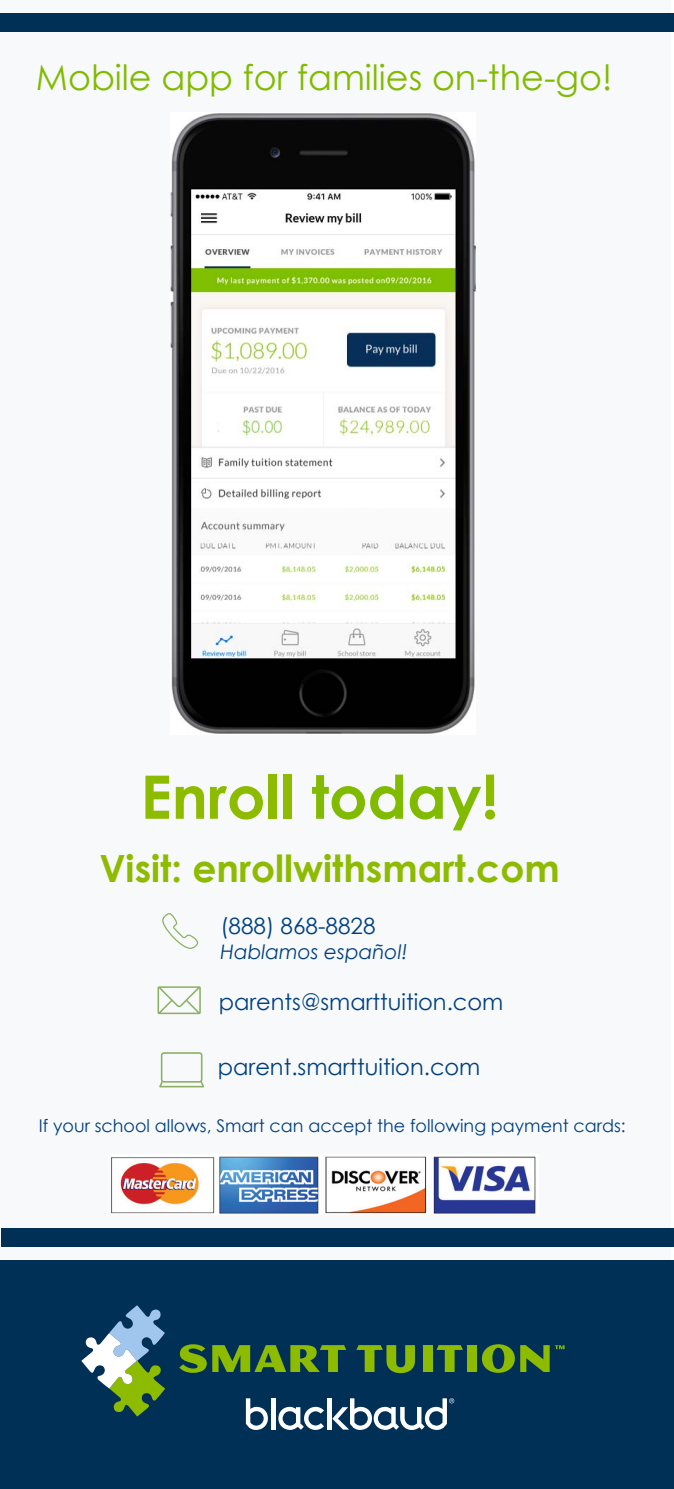
<style>
.page{position:relative;width:674px;height:1489px;background:#fff}
.page>*{position:absolute;margin:0;border:0;box-sizing:border-box;transform-origin:0 0}
.t1{font:700 60px "Century Gothic";color:#8dbb00}
.t2{font:700 37.5px "Century Gothic";color:#8dbb00}
.t3{font:35px "Century Gothic";color:#80bb00}
.t4{font:22.5px "Century Gothic";color:#004080}
.t5{font:italic 20px "Century Gothic";color:#004080}
.t6{font:17.5px "Century Gothic";color:#004080}
.s1{color:#80bb00}
</style>
<div class="page">
<div style="left:0;top:0;width:671px;height:1487px;background:#f8f9fb"></div>
<div style="left:1px;top:1228px;width:672px;height:18px;background:#003056"></div>
<div style="left:0;top:1260px;width:673px;height:229px;background:#003056"></div>
<svg style="left:81px;top:1305px;width:84px;height:111px"></svg>
<svg style="left:179px;top:1344px;width:167px;height:28px"></svg>
<svg style="left:356px;top:1345px;width:58px;height:28px"></svg>
<div style="left:422px;top:1345px;width:10px;height:27px;background:#8dbb00"></div>
<svg style="left:436px;top:1345px;width:26px;height:27px"></svg>
<div style="left:466px;top:1345px;width:10px;height:27px;background:#8dbb00"></div>
<svg style="left:482px;top:1344px;width:32px;height:28px"></svg>
<svg style="left:520px;top:1345px;width:44px;height:27px"></svg>
<svg style="left:246px;top:1398px;width:22px;height:32px"></svg>
<hr style="left:271px;top:1398px;width:4px;height:31px;background:#fff">
<svg style="left:278px;top:1406px;width:46px;height:24px"></svg>
<hr style="left:327px;top:1398px;width:4px;height:31px;background:#fff">
<svg style="left:332px;top:1398px;width:122px;height:32px"></svg>
<svg style="left:162px;top:913px;width:36px;height:36px"></svg>
<svg style="left:157px;top:986px;width:44px;height:28px"></svg>
<svg style="left:159px;top:1052px;width:45px;height:35px"></svg>
<img style="left:111px;top:1156px;width:425px;height:58px">
<div style="left:0;top:13px;width:673px;height:18px;background:#003056"></div>
<img style="left:170px;top:113px;width:305px;height:621px">
<h3 class="t3" style="left:36px;top:56px;width:577px">Mobile app for families on-the-go!</h3>
<h1 class="t1" style="left:140px;top:759px;width:359px">Enroll <span class="s1">today</span>!</h1>
<h2 class="t2" style="left:99px;top:844px;width:461px">Visit: enrollwithsmart.com</h2>
<p class="t4" style="left:220px;top:912px;width:156px">(888) 868-8828</p>
<p class="t5" style="left:220px;top:939px;width:189px">Hablamos español!</p>
<p class="t4" style="left:218px;top:988px;width:286px">parents@smarttuition.com</p>
<p class="t4" style="left:218px;top:1052px;width:264px">parent.smarttuition.com</p>
<p class="t6" style="left:39px;top:1115px;width:588px">If your school allows, Smart can accept the following payment cards:</p>
</div>
